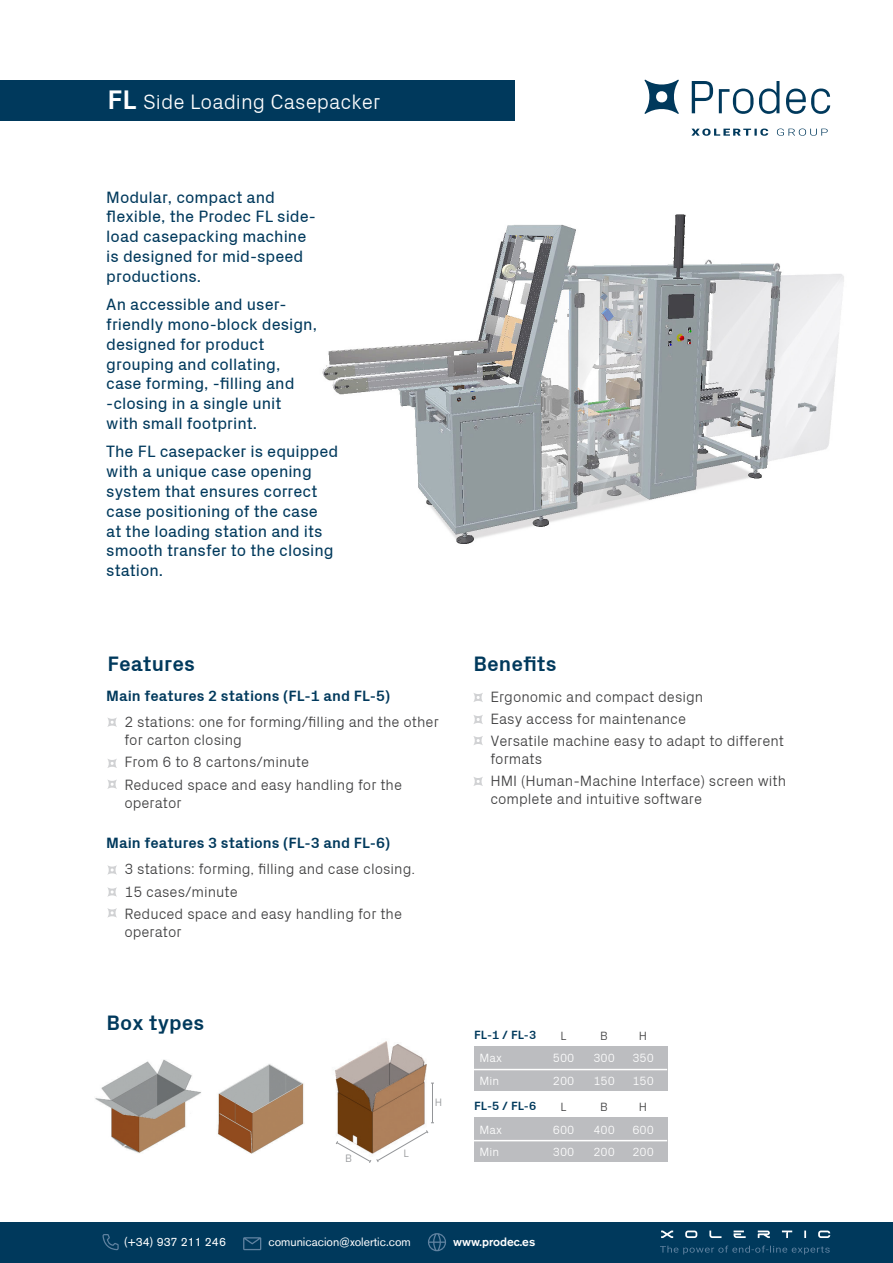
<style>
.page{position:relative;width:893px;height:1263px;background:#fff}
.page>*{position:absolute;margin:0;border:0;box-sizing:border-box;transform-origin:0 0}
.t1{font:700 21px "Px Grotesk";color:#00395c}
.t2{font:300 21px "Px Grotesk";color:#fff}
.t3{font:16.5px/19.8px "Px Grotesk";color:#00395c}
.t4{font:300 15px/18px "Px Grotesk";color:#3e3e3f}
.t5{font:700 15px "Px Grotesk";color:#00395c}
.t6{font:300 12px "Px Grotesk";color:#fff}
.t7{font:12px "Akzidenz Grotesk BE";color:#fff}
.t8{font:700 12px "Px Grotesk";color:#00395c}
.t9{font:500 12px "Akzidenz Grotesk BE";color:#fff}
.t10{font:300 12px "Px Grotesk";color:#3e3e3f}
.t11{font:300 10.8px "Px Grotesk";color:#939598}
.s1{font-weight:700;font-size:27px}
</style>
<div class="page">
<div style="left:0;top:80px;width:515px;height:40px;background:#00395c"></div>
<div style="left:0;top:1222px;width:893px;height:41px;background:#00395c"></div>
<svg style="left:661px;top:1230px;width:169px;height:8px"></svg>
<svg style="left:660px;top:1245px;width:170px;height:9px"></svg>
<svg style="left:691px;top:129px;width:137px;height:7px"></svg>
<svg style="left:692px;top:81px;width:138px;height:33px"></svg>
<svg style="left:644px;top:80px;width:35px;height:34px"></svg>
<svg style="left:102px;top:1234px;width:17px;height:16px"></svg>
<svg style="left:243px;top:1237px;width:18px;height:13px"></svg>
<svg style="left:428px;top:1233px;width:18px;height:18px"></svg>
<img style="left:322px;top:214px;width:522px;height:330px">
<img style="left:95px;top:1059px;width:106px;height:94px">
<img style="left:217px;top:1064px;width:87px;height:90px">
<img style="left:335px;top:1041px;width:99px;height:88px">
<svg style="left:336px;top:1129px;width:93px;height:34px"></svg>
<hr style="left:432px;top:1083px;width:1px;height:40px;background:#939598">
<svg style="left:473px;top:693px;width:10px;height:9px"></svg>
<svg style="left:473px;top:715px;width:10px;height:9px"></svg>
<svg style="left:473px;top:736px;width:10px;height:9px"></svg>
<svg style="left:473px;top:777px;width:10px;height:9px"></svg>
<svg style="left:107px;top:717px;width:10px;height:10px"></svg>
<svg style="left:107px;top:759px;width:10px;height:9px"></svg>
<svg style="left:107px;top:779px;width:10px;height:10px"></svg>
<svg style="left:107px;top:865px;width:10px;height:10px"></svg>
<svg style="left:107px;top:887px;width:10px;height:10px"></svg>
<svg style="left:107px;top:908px;width:10px;height:9px"></svg>
<div style="left:474px;top:1046px;width:193px;height:45px;background:#bcbdc0"></div>
<hr style="left:468px;top:1069px;width:199px;height:1px;background:#fff">
<div style="left:474px;top:1118px;width:193px;height:44px;background:#bcbdc0"></div>
<hr style="left:468px;top:1140px;width:199px;height:1px;background:#fff">
<p class="t2" style="left:107px;top:89px;width:274px"><span class="s1">FL</span> Side Loading Casepacker</p>
<p class="t3" style="left:106px;top:187px;width:211px">Modular, compact and flexible, the Prodec FL side&shy;load casepacking machine is designed for mid-speed productions.</p>
<p class="t3" style="left:106px;top:294px;width:212px">An accessible and user&shy;friendly mono-block design, designed for product grouping and collating, case forming, -filling and -closing in a single unit with small footprint.</p>
<p class="t3" style="left:106px;top:441px;width:233px">The FL casepacker is equipped with a unique case opening system that ensures correct case positioning of the case<br>at the loading station and its smooth transfer to the closing station.</p>
<p class="t1" style="left:107px;top:652px;width:89px">Features</p>
<p class="t5" style="left:106px;top:687px;width:286px">Main features 2 stations (FL-1 and FL-5)</p>
<p class="t4" style="left:124px;top:713px;width:316px">2 stations: one for forming/filling and the other for carton closing</p>
<p class="t4" style="left:124px;top:753px;width:186px">From 6 to 8 cartons/minute</p>
<p class="t4" style="left:124px;top:775px;width:279px">Reduced space and easy handling for the operator</p>
<p class="t5" style="left:106px;top:834px;width:286px">Main features 3 stations (FL-3 and FL-6)</p>
<p class="t4" style="left:124px;top:860px;width:292px">3 stations: forming, filling and case closing.</p>
<p class="t4" style="left:124px;top:882px;width:115px">15 cases/minute</p>
<p class="t4" style="left:124px;top:904px;width:279px">Reduced space and easy handling for the operator</p>
<p class="t1" style="left:107px;top:1010px;width:99px">Box types</p>
<p class="t11" style="left:345px;top:1152px;width:8px">B</p>
<p class="t11" style="left:404px;top:1147px;width:7px">L</p>
<p class="t11" style="left:435px;top:1096px;width:9px">H</p>
<p class="t1" style="left:473px;top:652px;width:85px">Benefits</p>
<p class="t4" style="left:490px;top:687px;width:214px">Ergonomic and compact design</p>
<p class="t4" style="left:490px;top:709px;width:197px">Easy access for maintenance</p>
<p class="t4" style="left:490px;top:732px;width:295px">Versatile machine easy to adapt to different formats</p>
<p class="t4" style="left:490px;top:772px;width:297px">HMI (Human-Machine Interface) screen with complete and intuitive software</p>
<p class="t8" style="left:474px;top:1028px;width:64px">FL-1 / FL-3</p>
<p class="t10" style="left:561px;top:1028px;width:7px">L</p>
<p class="t10" style="left:600px;top:1028px;width:9px">B</p>
<p class="t10" style="left:639px;top:1028px;width:10px">H</p>
<p class="t6" style="left:480px;top:1051px;width:24px">Max</p>
<p class="t6" style="left:553px;top:1051px;width:23px">500</p>
<p class="t6" style="left:593px;top:1051px;width:23px">300</p>
<p class="t6" style="left:632px;top:1051px;width:23px">350</p>
<p class="t6" style="left:480px;top:1074px;width:21px">Min</p>
<p class="t6" style="left:553px;top:1074px;width:23px">200</p>
<p class="t6" style="left:593px;top:1074px;width:23px">150</p>
<p class="t6" style="left:632px;top:1074px;width:23px">150</p>
<p class="t8" style="left:474px;top:1099px;width:64px">FL-5 / FL-6</p>
<p class="t10" style="left:561px;top:1099px;width:7px">L</p>
<p class="t10" style="left:600px;top:1099px;width:9px">B</p>
<p class="t10" style="left:639px;top:1099px;width:10px">H</p>
<p class="t6" style="left:480px;top:1122px;width:24px">Max</p>
<p class="t6" style="left:553px;top:1122px;width:23px">600</p>
<p class="t6" style="left:593px;top:1122px;width:23px">400</p>
<p class="t6" style="left:632px;top:1122px;width:23px">600</p>
<p class="t6" style="left:480px;top:1145px;width:21px">Min</p>
<p class="t6" style="left:553px;top:1145px;width:23px">300</p>
<p class="t6" style="left:593px;top:1145px;width:23px">200</p>
<p class="t6" style="left:632px;top:1145px;width:23px">200</p>
<p class="t7" style="left:124px;top:1234px;width:104px">(+34) 937 211 246</p>
<p class="t7" style="left:268px;top:1234px;width:144px">comunicacion@xolertic.com</p>
<p class="t9" style="left:453px;top:1234px;width:84px">www.prodec.es</p>
</div>
